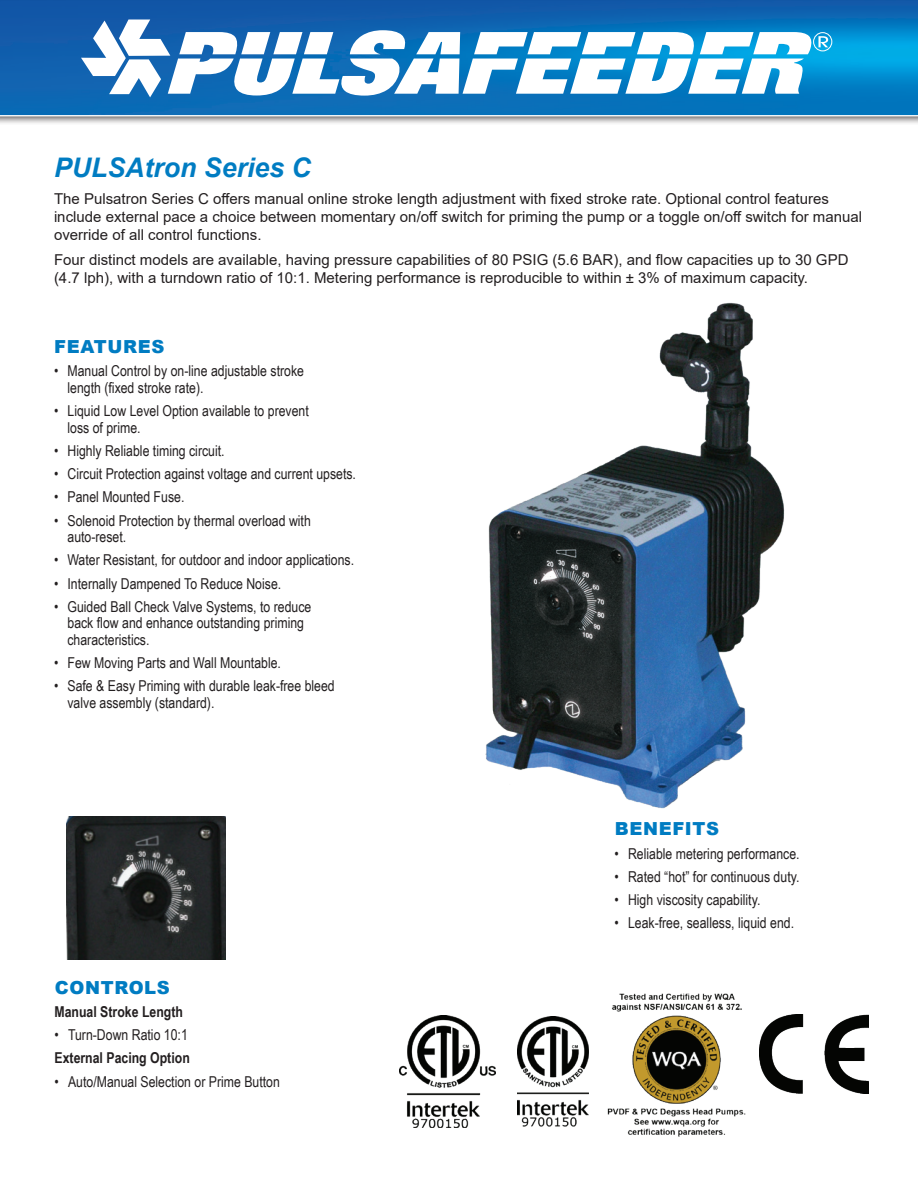
<style>
.page{position:relative;width:918px;height:1188px;background:#fff}
.page>*{position:absolute;margin:0;border:0;box-sizing:border-box;transform-origin:0 0}
.t1{font:italic 700 27px "Arial";color:#007cc2}
.t2{font:900 18px "Arial";letter-spacing:.035em;color:#007cc2}
.t3{font:15px/16.5px "Arial Narrow";color:#231f20}
.t4{font:15px/18px "Arial";color:#231f20}
.t5{font:700 15px "Arial Narrow";color:#231f20}
</style>
<div class="page">
<div style="left:0;top:0;width:918px;height:125px;background:#231f20;opacity:.75"></div>
<div style="left:0;top:0;width:918px;height:118px;background:#231f20;opacity:.4"></div>
<div style="left:813px;top:32px;width:19px;height:19px;border:1px solid #fff;border-radius:50%"></div>
<svg style="left:81px;top:20px;width:731px;height:77px"></svg>
<svg style="left:818px;top:36px;width:10px;height:11px"></svg>
<img style="left:485px;top:302px;width:300px;height:507px">
<img style="left:66px;top:816px;width:160px;height:144px">
<img style="left:760px;top:1015px;width:108px;height:78px">
<img style="left:399px;top:1015px;width:96px;height:113px">
<img style="left:518px;top:1017px;width:70px;height:110px">
<img style="left:607px;top:993px;width:139px;height:144px">
<h1 class="t1" style="left:54px;top:150px;width:258px">PULSAtron Series C</h1>
<p class="t4" style="left:54px;top:190px;width:810px">The Pulsatron Series C offers manual online stroke length adjustment with fixed stroke rate. Optional control features include external pace a choice between momentary on/off switch for priming the pump or a toggle on/off switch for manual override of all control functions.</p>
<p class="t4" style="left:54px;top:251px;width:796px">Four distinct models are available, having pressure capabilities of 80 PSIG (5.6 BAR), and flow capacities up to 30 GPD (4.7 lph), with a turndown ratio of 10:1. Metering performance is reproducible to within ± 3% of maximum capacity.</p>
<p class="t2" style="left:54px;top:334px;width:112px">FEATURES</p>
<p class="t3" style="left:68px;top:362px;width:238px;text-indent:-14px">• Manual Control by on-line adjustable stroke length (fixed stroke rate).</p>
<p class="t3" style="left:68px;top:402px;width:243px;text-indent:-14px">• Liquid Low Level Option available to prevent loss of prime.</p>
<p class="t3" style="left:54px;top:442px;width:172px">• Highly Reliable timing circuit.</p>
<p class="t3" style="left:54px;top:465px;width:304px">• Circuit Protection against voltage and current upsets.</p>
<p class="t3" style="left:54px;top:488px;width:132px">• Panel Mounted Fuse.</p>
<p class="t3" style="left:68px;top:511px;width:245px;text-indent:-14px">• Solenoid Protection by thermal overload with auto-reset.</p>
<p class="t3" style="left:54px;top:551px;width:302px">• Water Resistant, for outdoor and indoor applications.</p>
<p class="t3" style="left:54px;top:574px;width:229px">• Internally Dampened To Reduce Noise.</p>
<p class="t3" style="left:68px;top:598px;width:245px;text-indent:-14px">• Guided Ball Check Valve Systems, to reduce back flow and enhance outstanding priming characteristics.</p>
<p class="t3" style="left:54px;top:654px;width:229px">• Few Moving Parts and Wall Mountable.</p>
<p class="t3" style="left:68px;top:677px;width:269px;text-indent:-14px">• Safe &amp; Easy Priming with durable leak-free bleed valve assembly (standard).</p>
<p class="t2" style="left:55px;top:974px;width:117px">CONTROLS</p>
<p class="t5" style="left:55px;top:1000px;width:130px">Manual Stroke Length</p>
<p class="t3" style="left:55px;top:1026px;width:135px">• Turn-Down Ratio 10:1</p>
<p class="t5" style="left:55px;top:1047px;width:137px">External Pacing Option</p>
<p class="t3" style="left:55px;top:1072px;width:227px">• Auto/Manual Selection or Prime Button</p>
<p class="t2" style="left:615px;top:816px;width:106px">BENEFITS</p>
<p class="t3" style="left:615px;top:844px;width:187px">• Reliable metering performance.</p>
<p class="t3" style="left:615px;top:868px;width:186px">• Rated “hot” for continuous duty.</p>
<p class="t3" style="left:615px;top:891px;width:147px">• High viscosity capability.</p>
<p class="t3" style="left:615px;top:914px;width:181px">• Leak-free, sealless, liquid end.</p>
</div>
